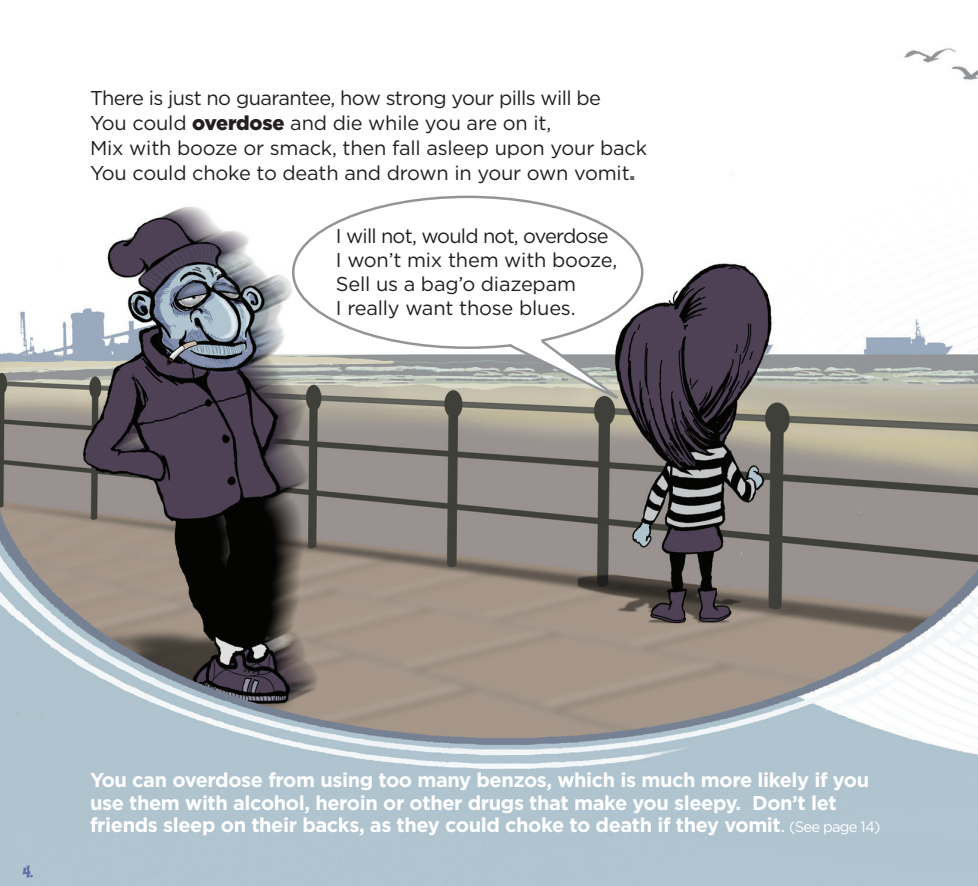
<style>
.page{position:relative;width:978px;height:886px;background:#fff}
.page>*{position:absolute;margin:0;border:0;box-sizing:border-box;transform-origin:0 0}
.t1{font:700 20px/22.5px "Gotham";letter-spacing:-.02em;color:#fff}
.t2{font:20px "Gotham";letter-spacing:-.01em;color:#231f20}
.t3{font:20px "Gotham";letter-spacing:-.03em;color:#231f20}
.t4{font:20px "Gotham";letter-spacing:-.04em;color:#231f20}
.t5{font:17.5px "Typographyof Coop Flaired";color:#636aa8}
.s1{font-weight:900}
.s2{font-weight:900;color:#636366}
.s3{font-weight:400}
.s4{font-weight:400;font-size:15px}
</style>
<div class="page">
<img style="left:0;top:48px;width:978px;height:838px">
<div style="left:293px;top:197px;width:349px;height:151px;background:#fff;border-radius:50%"></div>
<svg style="left:507px;top:324px;width:133px;height:88px"></svg>
<p class="t3" style="left:90px;top:86px;width:513px">There is just no guarantee, how strong your pills will be</p>
<p class="t2" style="left:90px;top:111px;width:463px">You could <span class="s1">overdose</span> and die while you are on it,</p>
<p class="t2" style="left:90px;top:136px;width:559px">Mix with booze or smack, then fall asleep upon your back</p>
<p class="t2" style="left:90px;top:161px;width:547px">You could choke to death and drown in your own vomit<span class="s2">.</span></p>
<p class="t4" style="left:336px;top:225px;width:274px">I will not, would not, overdose</p>
<p class="t2" style="left:336px;top:249px;width:283px">I won’t mix them with booze,</p>
<p class="t2" style="left:336px;top:273px;width:242px">Sell us a bag’o diazepam</p>
<p class="t2" style="left:336px;top:297px;width:241px">I really want those blues.</p>
<p class="t5" style="left:23px;top:862px;width:12px">4.</p>
<p class="t1" style="left:90px;top:768px;width:792px">You can overdose from using too many benzos, which is much more likely if you use them with alcohol, heroin or other drugs that make you sleepy. Don’t let friends sleep on their backs, as they could choke to death if they vomit<span class="s3">.</span> <span class="s4">(See page 14)</span></p>
</div>
